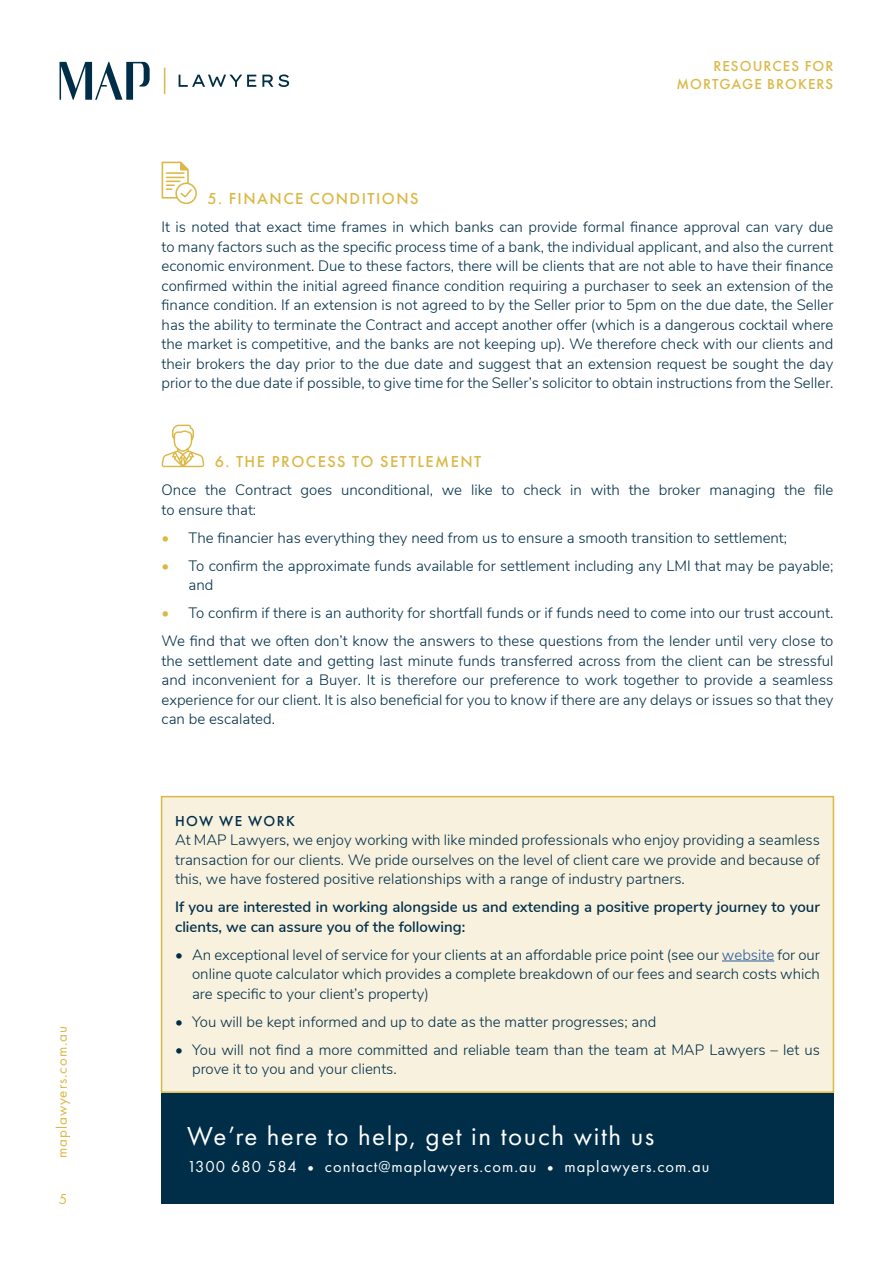
<style>
.page{position:relative;width:893px;height:1263px;background:#fff}
.page>*{position:absolute;margin:0;border:0;box-sizing:border-box;transform-origin:0 0}
.t1{font:27px "Futura PT";letter-spacing:.06em;color:#fff}
.t2{font:16.5px "Futura PT";letter-spacing:.06em;color:#fff}
.t3{font:500 16.5px "Futura PT";letter-spacing:.09em;color:#dbb846}
.t4{font:300 15px/19.5px "Nunito Sans";color:#002e48;text-align:justify}
.t5{font:600 15px/19.5px "Nunito Sans";color:#002e48}
.t6{font:500 15px/18px "Futura PT";letter-spacing:.07em;color:#dbb846;text-align:right}
.t7{font:15px "Futura PT";letter-spacing:.06em;color:#dbb846}
.t8{font:500 15px "Futura PT";letter-spacing:.09em;color:#002e48}
.s1{color:#dbb846}
.s2{color:#275b9b}
</style>
<div class="page">
<svg style="left:179px;top:75px;width:77px;height:12px"></svg>
<svg style="left:262px;top:74px;width:27px;height:13px"></svg>
<svg style="left:164px;top:67px;width:1px;height:27px"></svg>
<svg style="left:60px;top:62px;width:90px;height:38px"></svg>
<svg style="left:162px;top:162px;width:35px;height:42px"></svg>
<svg style="left:161px;top:425px;width:43px;height:42px"></svg>
<div style="left:161px;top:1093px;width:672px;height:110px;background:#002e48"></div>
<div style="left:162px;top:797px;width:671px;height:295px;background:#f8f1de"></div>
<hr style="left:722px;top:960px;width:52px;height:1px;background:#275b9b">
<div style="left:161px;top:796px;width:673px;height:297px;border:2px solid #dbb846"></div>
<p class="t7" style="left:53px;top:1158px;width:133px;rotate:-90deg">maplawyers.com.au</p>
<p class="t7" style="left:59px;top:1190px;width:10px">5</p>
<p class="t6" style="left:676px;top:57px;width:159px">RESOURCES FOR<br>MORTGAGE BROKERS</p>
<p class="t3" style="left:207px;top:189px;width:213px">5. FINANCE CONDITIONS</p>
<p class="t4" style="left:162px;top:216px;width:673px">It is noted that exact time frames in which banks can provide formal finance approval can vary due to many factors such as the specific process time of a bank, the individual applicant, and also the current economic environment. Due to these factors, there will be clients that are not able to have their finance confirmed within the initial agreed finance condition requiring a purchaser to seek an extension of the finance condition. If an extension is not agreed to by the Seller prior to 5pm on the due date, the Seller has the ability to terminate the Contract and accept another offer (which is a dangerous cocktail where the market is competitive, and the banks are not keeping up). We therefore check with our clients and their brokers the day prior to the due date and suggest that an extension request be sought the day prior to the due date if possible, to give time for the Seller’s solicitor to obtain instructions from the Seller.</p>
<p class="t3" style="left:215px;top:452px;width:268px">6. THE PROCESS TO SETTLEMENT</p>
<p class="t4" style="left:162px;top:479px;width:673px">Once the Contract goes unconditional, we like to check in with the broker managing the file to ensure that:</p>
<p class="t4" style="left:162px;top:527px;width:627px"><span class="s1">•</span> The financier has everything they need from us to ensure a smooth transition to settlement;</p>
<p class="t4" style="left:189px;top:555px;width:646px;text-indent:-27px"><span class="s1">•</span> To confirm the approximate funds available for settlement including any LMI that may be payable; and</p>
<p class="t4" style="left:162px;top:598px;width:673px;line-height:28px"><span class="s1">•</span> To confirm if there is an authority for shortfall funds or if funds need to come into our trust account.<br>We find that we often don’t know the answers to these questions from the lender until very close to</p>
<p class="t4" style="left:162px;top:650px;width:673px">the settlement date and getting last minute funds transferred across from the client can be stressful and inconvenient for a Buyer. It is therefore our preference to work together to provide a seamless experience for our client. It is also beneficial for you to know if there are any delays or issues so that they can be escalated.</p>
<p class="t8" style="left:175px;top:812px;width:121px">HOW WE WORK</p>
<p class="t4" style="left:175px;top:829px;width:646px">At MAP Lawyers, we enjoy working with like minded professionals who enjoy providing a seamless transaction for our clients. We pride ourselves on the level of client care we provide and because of this, we have fostered positive relationships with a range of industry partners.</p>
<p class="t5" style="left:175px;top:896px;width:646px">If you are interested in working alongside us and extending a positive property journey to your clients, we can assure you of the following:</p>
<p class="t4" style="left:192px;top:944px;width:629px;text-indent:-17px">• An exceptional level of service for your clients at an affordable price point (see our <span class="s2">website</span> for our online quote calculator which provides a complete breakdown of our fees and search costs which are specific to your client’s property)</p>
<p class="t4" style="left:175px;top:1011px;width:483px">• You will be kept informed and up to date as the matter progresses; and</p>
<p class="t4" style="left:192px;top:1039px;width:629px;text-indent:-17px">• You will not find a more committed and reliable team than the team at MAP Lawyers – let us prove it to you and your clients.</p>
<h1 class="t1" style="left:187px;top:1119px;width:469px">We’re here to help, get in touch with us</h1>
<p class="t2" style="left:187px;top:1157px;width:524px">1300 680 584 • contact@maplawyers.com.au • maplawyers.com.au</p>
</div>
